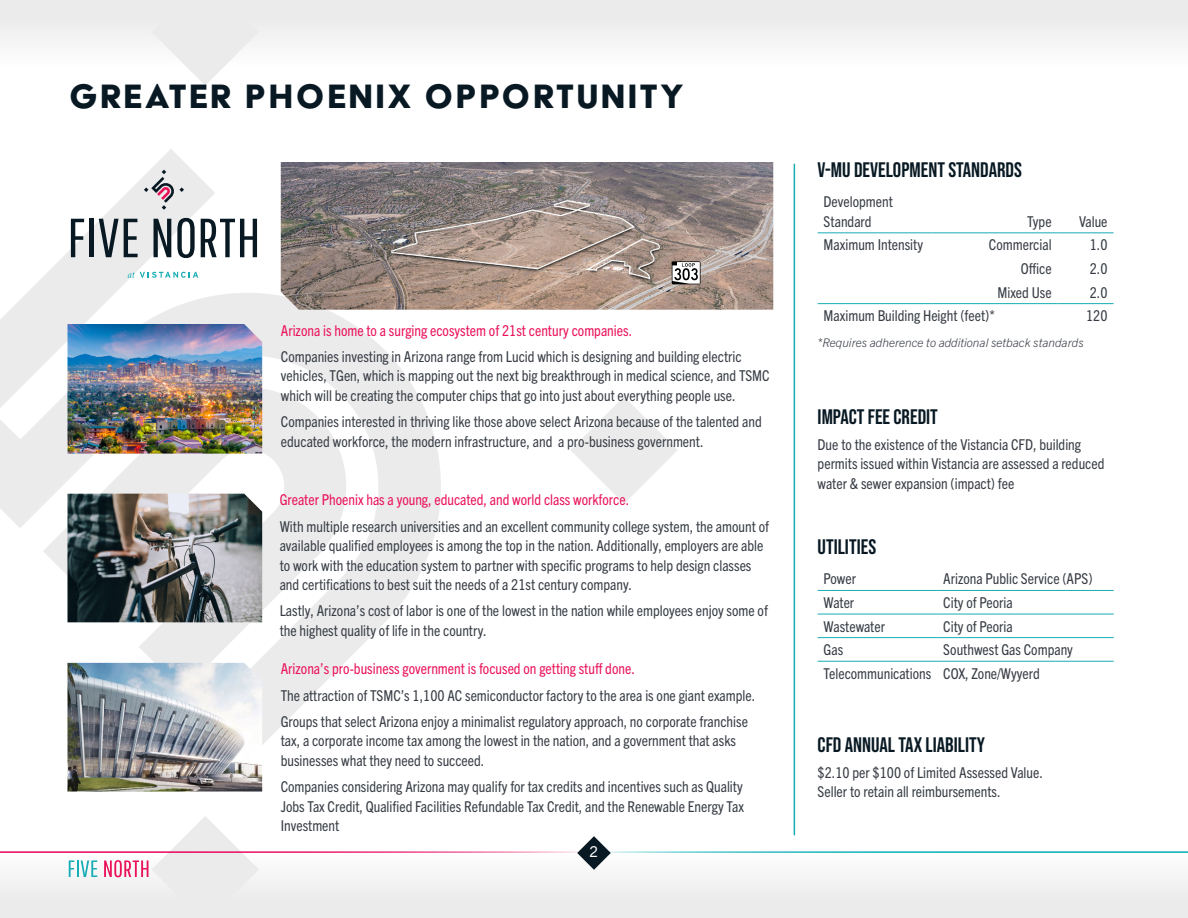
<style>
.page{position:relative;width:1188px;height:918px;background:#fff}
.page>*{position:absolute;margin:0;border:0;box-sizing:border-box;transform-origin:0 0}
.Headline{font:39px "Acier BAT Text Solid";letter-spacing:.06em;color:#081923}
.Specialty_3{font:21px "Bebas Neue";color:#081923}
.Paragraph{font:condensed 15px/19.5px "Trade Gothic Next LT Pro";color:#383d45}
.Paragraph-2{font:condensed 15px "Trade Gothic Next LT Pro";color:#ea1259}
.t1{font:15px "Trade Gothic Next LT Pro";color:#fff}
.Paragraph-3{font:italic 300 12px "Trade Gothic Next LT Pro";color:#383d45}
</style>
<div class="page">
<svg style="left:0;top:149px;width:441px;height:609px"></svg>
<svg style="left:187px;top:67px;width:36px;height:18px"></svg>
<svg style="left:571px;top:397px;width:106px;height:106px"></svg>
<div style="left:0;top:851px;width:1188px;height:67px;background:#ebebec"></div>
<div style="left:0;top:0;width:1188px;height:67px;background:#ebebec"></div>
<hr style="left:818px;top:590px;width:119px;height:1px;background:#16adb5">
<hr style="left:937px;top:590px;width:177px;height:1px;background:#16adb5">
<hr style="left:818px;top:614px;width:119px;height:1px;background:#16adb5">
<hr style="left:937px;top:614px;width:177px;height:1px;background:#16adb5">
<hr style="left:818px;top:637px;width:119px;height:1px;background:#16adb5">
<hr style="left:937px;top:637px;width:177px;height:1px;background:#16adb5">
<hr style="left:818px;top:661px;width:119px;height:1px;background:#16adb5">
<hr style="left:937px;top:661px;width:177px;height:1px;background:#16adb5">
<img style="left:68px;top:494px;width:194px;height:128px">
<img style="left:68px;top:663px;width:194px;height:129px">
<img style="left:68px;top:324px;width:194px;height:130px">
<hr style="left:794px;top:164px;width:1px;height:671px;background:#16adb5">
<svg style="left:128px;top:272px;width:70px;height:6px"></svg>
<svg style="left:71px;top:219px;width:13px;height:38px"></svg>
<div style="left:89px;top:219px;width:5px;height:38px;background:#081924"></div>
<svg style="left:99px;top:219px;width:39px;height:38px"></svg>
<svg style="left:154px;top:219px;width:17px;height:38px"></svg>
<svg style="left:177px;top:218px;width:18px;height:40px"></svg>
<svg style="left:201px;top:219px;width:56px;height:38px"></svg>
<svg style="left:144px;top:170px;width:40px;height:40px;background:#d0c9ce"></svg>
<img style="left:281px;top:162px;width:492px;height:148px">
<hr style="left:818px;top:232px;width:113px;height:1px;background:#16adb5">
<hr style="left:931px;top:232px;width:127px;height:1px;background:#16adb5">
<hr style="left:1058px;top:232px;width:56px;height:1px;background:#16adb5">
<hr style="left:818px;top:303px;width:113px;height:1px;background:#16adb5">
<hr style="left:931px;top:303px;width:127px;height:1px;background:#16adb5">
<hr style="left:1058px;top:303px;width:56px;height:1px;background:#16adb5">
<svg style="left:672px;top:261px;width:29px;height:23px"></svg>
<svg style="left:672px;top:262px;width:28px;height:22px"></svg>
<hr style="left:0;top:851px;width:1188px;height:2px;background:#fff">
<svg style="left:577px;top:836px;width:34px;height:34px"></svg>
<svg style="left:69px;top:860px;width:28px;height:17px"></svg>
<svg style="left:104px;top:816px;width:155px;height:62px"></svg>
<p class="Headline" style="left:69px;top:76px;width:616px">GREATER PHOENIX OPPORTUNITY</p>
<p class="Paragraph-2" style="left:281px;top:320px;width:353px">Arizona is home to a surging ecosystem of 21st century companies.</p>
<p class="Paragraph" style="left:281px;top:346px;width:490px">Companies investing in Arizona range from Lucid which is designing and building electric vehicles, TGen, which is mapping out the next big breakthrough in medical science, and TSMC which will be creating the computer chips that go into just about everything people use.</p>
<p class="Paragraph" style="left:281px;top:411px;width:482px">Companies interested in thriving like those above select Arizona because of the talented and educated workforce, the modern infrastructure, and a pro-business government.</p>
<p class="Paragraph-2" style="left:280px;top:490px;width:351px">Greater Phoenix has a young, educated, and world class workforce.</p>
<p class="Paragraph" style="left:280px;top:516px;width:491px">With multiple research universities and an excellent community college system, the amount of available qualified employees is among the top in the nation. Additionally, employers are able to work with the education system to partner with specific programs to help design classes and certifications to best suit the needs of a 21st century company.</p>
<p class="Paragraph" style="left:280px;top:600px;width:490px">Lastly, Arizona’s cost of labor is one of the lowest in the nation while employees enjoy some of the highest quality of life in the country.</p>
<p class="Paragraph-2" style="left:281px;top:659px;width:356px">Arizona’s pro-business government is focused on getting stuff done.</p>
<p class="Paragraph" style="left:281px;top:685px;width:476px">The attraction of TSMC’s 1,100 AC semiconductor factory to the area is one giant example.</p>
<p class="Paragraph" style="left:281px;top:711px;width:469px">Groups that select Arizona enjoy a minimalist regulatory approach, no corporate franchise tax, a corporate income tax among the lowest in the nation, and a government that asks businesses what they need to succeed.</p>
<p class="Paragraph" style="left:281px;top:776px;width:465px;text-align:justify">Companies considering Arizona may qualify for tax credits and incentives such as Quality Jobs Tax Credit, Qualified Facilities Refundable Tax Credit, and the Renewable Energy Tax Investment</p>
<p class="t1" style="left:589px;top:841px;width:10px">2</p>
<p class="Specialty_3" style="left:818px;top:158px;width:206px">V-MU DEVELOPMENT STANDARDS</p>
<p class="Paragraph" style="left:824px;top:191px;width:71px">Development<br>Standard</p>
<p class="Paragraph" style="left:1027px;top:211px;width:26px">Type</p>
<p class="Paragraph" style="left:1079px;top:211px;width:30px">Value</p>
<p class="Paragraph" style="left:824px;top:234px;width:101px">Maximum Intensity</p>
<p class="Paragraph" style="left:989px;top:234px;width:64px">Commercial</p>
<p class="Paragraph" style="left:1090px;top:234px;width:19px">1.0</p>
<p class="Paragraph" style="left:1021px;top:258px;width:32px">Office</p>
<p class="Paragraph" style="left:1090px;top:258px;width:19px">2.0</p>
<p class="Paragraph" style="left:997px;top:281px;width:56px">Mixed Use</p>
<p class="Paragraph" style="left:1090px;top:281px;width:19px">2.0</p>
<p class="Paragraph" style="left:824px;top:305px;width:173px">Maximum Building Height (feet)*</p>
<p class="Paragraph" style="left:1086px;top:305px;width:23px">120</p>
<p class="Paragraph-3" style="left:818px;top:335px;width:268px">*Requires adherence to additional setback standards</p>
<p class="Specialty_3" style="left:818px;top:404px;width:122px">IMPACT FEE CREDIT</p>
<p class="Paragraph" style="left:818px;top:434px;width:288px">Due to the existence of the Vistancia CFD, building permits issued within Vistancia are assessed a reduced water &amp; sewer expansion (impact) fee</p>
<p class="Specialty_3" style="left:818px;top:535px;width:60px">UTILITIES</p>
<p class="Paragraph" style="left:824px;top:568px;width:34px">Power</p>
<p class="Paragraph" style="left:943px;top:568px;width:151px">Arizona Public Service (APS)</p>
<p class="Paragraph" style="left:824px;top:592px;width:32px">Water</p>
<p class="Paragraph" style="left:943px;top:592px;width:71px">City of Peoria</p>
<p class="Paragraph" style="left:824px;top:616px;width:63px">Wastewater</p>
<p class="Paragraph" style="left:943px;top:616px;width:71px">City of Peoria</p>
<p class="Paragraph" style="left:824px;top:639px;width:21px">Gas</p>
<p class="Paragraph" style="left:943px;top:639px;width:131px">Southwest Gas Company</p>
<p class="Paragraph" style="left:824px;top:663px;width:109px">Telecommunications</p>
<p class="Paragraph" style="left:943px;top:663px;width:98px">COX, Zone/Wyyerd</p>
<p class="Specialty_3" style="left:818px;top:733px;width:169px">CFD ANNUAL TAX LIABILITY</p>
<p class="Paragraph" style="left:818px;top:762px;width:227px">$2.10 per $100 of Limited Assessed Value.<br>Seller to retain all reimbursements.</p>
</div>
